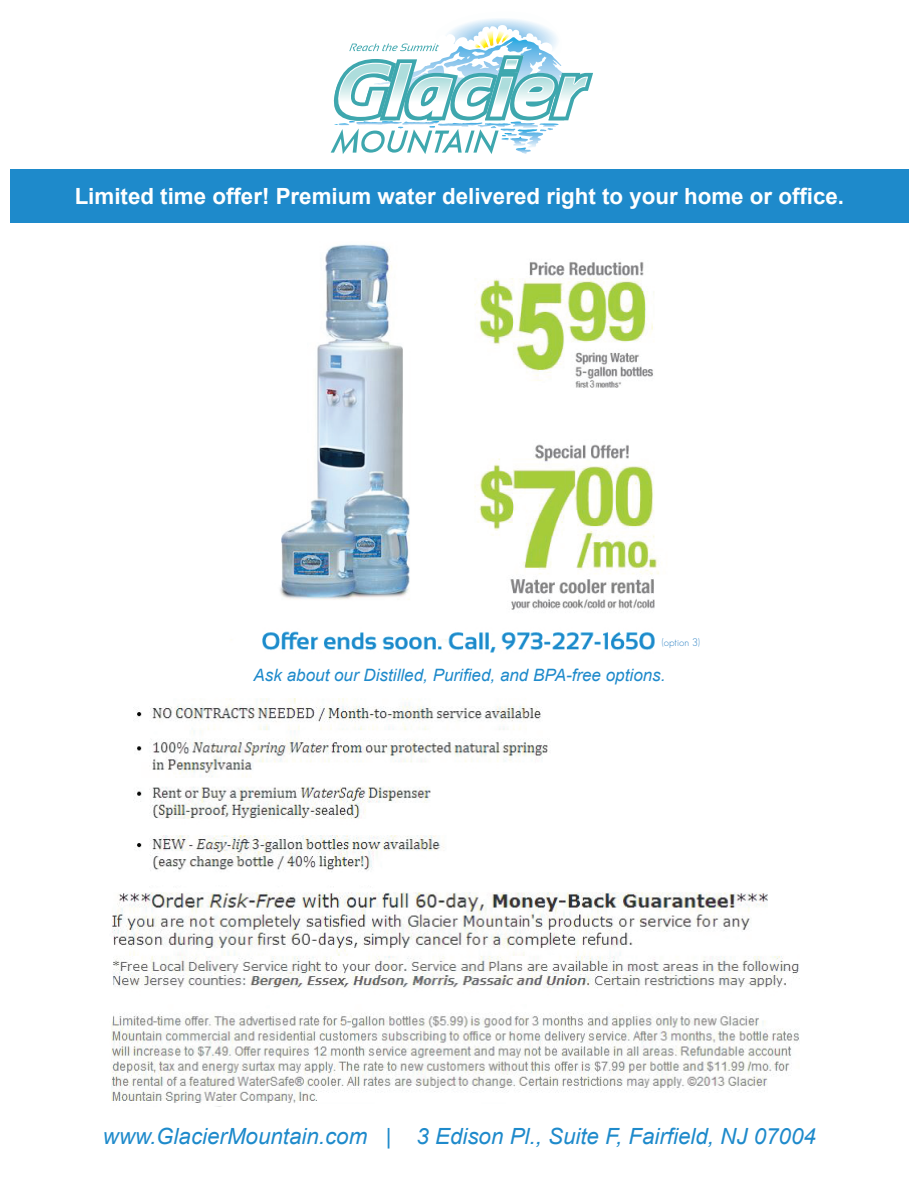
<style>
.page{position:relative;width:918px;height:1188px;background:#fff}
.page>*{position:absolute;margin:0;border:0;box-sizing:border-box;transform-origin:0 0}
.t1{font:700 22.35px "Arial";color:#fff}
.t2{font:italic 22.35px "Arial";color:#1e8acb}
.t3{font:italic 17.1px "Arial";color:#1e8acb}
.t4{font:300 10.65px "Geosans";color:#3687c7}
</style>
<div class="page">
<img style="left:111px;top:698px;width:689px;height:409px">
<img style="left:230px;top:244px;width:429px;height:409px">
<svg style="left:331px;top:22px;width:262px;height:132px"></svg>
<div style="left:10px;top:170px;width:899px;height:54px;background:#1e8acb"></div>
<p class="t1" style="left:75px;top:181px;width:771px">Limited time offer! Premium water delivered right to your home or office.</p>
<p class="t4" style="left:662px;top:636px;width:39px">(option 3)</p>
<p class="t3" style="left:254px;top:664px;width:413px">Ask about our Distilled, Purified, and BPA-free options.</p>
<p class="t2" style="left:103px;top:1122px;width:714px">www.GlacierMountain.com | 3 Edison Pl., Suite F, Fairfield, NJ 07004</p>
</div>
